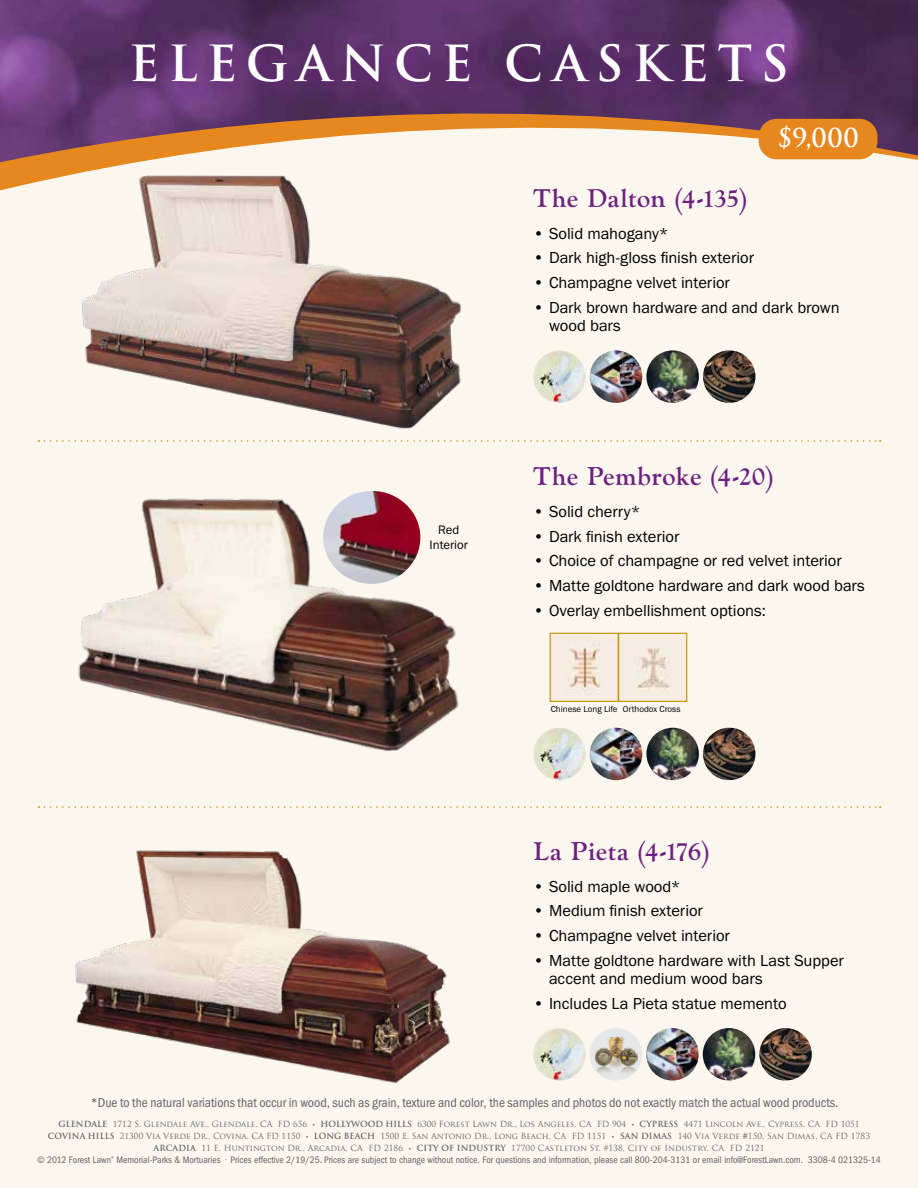
<style>
.page{position:relative;width:918px;height:1188px;background:#fbf6ee}
.page>*{position:absolute;margin:0;border:0;box-sizing:border-box;transform-origin:0 0}
.t1{font:700 48.45px "Trajan Pro";letter-spacing:.18em;color:#fff}
.t2{font:700 25.5px "LTC Goudy Oldstyle Pro";letter-spacing:.025em;color:#6c217f}
.t3{font:700 25.5px "Trajan Pro";color:#fff}
.t4{font:16.5px/18px "Franklin Gothic URW Boo";letter-spacing:-.005em;color:#000}
.t5{font:13.5px "Franklin Gothic URW Cond";color:#636466}
.t6{font:12.75px/15.3px "Franklin Gothic URW Boo";color:#000;text-align:center}
.t7{font:condensed 9.75px "Franklin Gothic LT Pro";color:#636466}
.t8{font:9px "Franklin Gothic URW Boo";color:#000}
.t9{font:8.25px/12px "Trajan Pro";color:#636466;text-align:center}
.s1{font-weight:700}
.s2{font-family:"LTC Goudy Oldstyle Pro";font-size:7.2px}
.s3{font-size:7.5px}
</style>
<div class="page">
<img style="left:0;top:0;width:918px;height:114px">
<svg style="left:0;top:114px;width:918px;height:77px"></svg>
<svg style="left:125px;top:33px;width:679px;height:68px;background:#5c306b"></svg>
<div style="left:759px;top:119px;width:118px;height:40px;background:#e6881d;border-radius:18px"></div>
<svg style="left:38px;top:806px;width:843px;height:2px"></svg>
<svg style="left:38px;top:440px;width:843px;height:2px"></svg>
<img style="left:533px;top:350px;width:53px;height:53px;border-radius:26px">
<img style="left:590px;top:350px;width:52px;height:53px;border-radius:26px">
<img style="left:646px;top:350px;width:53px;height:53px;border-radius:26px">
<img style="left:703px;top:350px;width:52px;height:53px;border-radius:26px">
<img style="left:79px;top:174px;width:385px;height:255px">
<img style="left:552px;top:635px;width:133px;height:65px">
<div style="left:550px;top:633px;width:69px;height:69px;border:1px solid #c4960c"></div>
<div style="left:618px;top:633px;width:69px;height:69px;border:1px solid #c4960c"></div>
<img style="left:533px;top:728px;width:53px;height:52px;border-radius:26px">
<img style="left:590px;top:728px;width:52px;height:52px;border-radius:26px">
<img style="left:646px;top:728px;width:53px;height:52px;border-radius:26px">
<img style="left:703px;top:728px;width:52px;height:52px;border-radius:26px">
<img style="left:75px;top:850px;width:375px;height:234px">
<div style="left:590px;top:1028px;width:52px;height:53px;background:#e6e7e8;border-radius:50%"></div>
<img style="left:594px;top:1036px;width:44px;height:40px">
<img style="left:646px;top:1028px;width:53px;height:53px;border-radius:26px">
<img style="left:703px;top:1028px;width:52px;height:53px;border-radius:26px">
<img style="left:759px;top:1028px;width:53px;height:53px;border-radius:26px">
<img style="left:533px;top:1028px;width:53px;height:53px;border-radius:26px">
<img style="left:78px;top:498px;width:381px;height:253px">
<img style="left:323px;top:491px;width:97px;height:93px">
<h1 class="t1" style="left:129px;top:33px;width:662px">ELEGANCE CASKETS</h1>
<h2 class="t3" style="left:777px;top:122px;width:83px">$9,000</h2>
<p class="t6" style="left:430px;top:522px;width:40px">Red<br>Interior</p>
<h2 class="t2" style="left:533px;top:183px;width:215px">The Dalton (4-135)</h2>
<p class="t4" style="left:533px;top:224px;width:137px">• Solid mahogany*</p>
<p class="t4" style="left:533px;top:249px;width:222px">• Dark high-gloss finish exterior</p>
<p class="t4" style="left:533px;top:273px;width:198px">• Champagne velvet interior</p>
<p class="t4" style="left:549px;top:298px;width:292px;text-indent:-16px">• Dark brown hardware and and dark brown wood bars</p>
<h2 class="t2" style="left:533px;top:461px;width:242px">The Pembroke (4-20)</h2>
<p class="t4" style="left:533px;top:502px;width:109px">• Solid cherry*</p>
<p class="t4" style="left:533px;top:527px;width:148px">• Dark finish exterior</p>
<p class="t4" style="left:533px;top:552px;width:310px">• Choice of champagne or red velvet interior</p>
<p class="t4" style="left:533px;top:576px;width:333px">• Matte goldtone hardware and dark wood bars</p>
<p class="t4" style="left:533px;top:601px;width:234px">• Overlay embellishment options:</p>
<p class="t8" style="left:551px;top:703px;width:131px">Chinese Long Life Orthodox Cross</p>
<h2 class="t2" style="left:533px;top:836px;width:178px">La Pieta (4-176)</h2>
<p class="t4" style="left:533px;top:877px;width:149px">• Solid maple wood*</p>
<p class="t4" style="left:533px;top:901px;width:171px">• Medium finish exterior</p>
<p class="t4" style="left:533px;top:926px;width:198px">• Champagne velvet interior</p>
<p class="t4" style="left:549px;top:951px;width:297px;text-indent:-16px">• Matte goldtone hardware with Last Supper accent and medium wood bars</p>
<p class="t4" style="left:533px;top:994px;width:255px">• Includes La Pieta statue memento</p>
<p class="t5" style="left:91px;top:1093px;width:749px">*Due to the natural variations that occur in wood, such as grain, texture and color, the samples and photos do not exactly match the actual wood products.</p>
<p class="t9" style="left:48px;top:1118px;width:824px"><span class="s1">GLENDALE</span> 1712 S. Glendale Ave., Glendale, CA FD 656 <span class="s2">•</span> <span class="s1">HOLLYWOOD HILLS</span> 6300 Forest Lawn Dr., Los Angeles, CA FD 904 <span class="s2">•</span> <span class="s1">CYPRESS</span> 4471 Lincoln Ave., Cypress, CA FD 1051<br><span class="s1">COVINA HILLS</span> 21300 Via Verde Dr., Covina, CA FD 1150 <span class="s2">•</span> <span class="s1">LONG BEACH</span> 1500 E. San Antonio Dr., Long Beach, CA FD 1151 <span class="s2">•</span> <span class="s1">SAN DIMAS</span> 140 Via Verde <span class="s1">#</span>150, San Dimas, CA FD 1783<br><span class="s1">ARCADIA</span> 11 E. Huntington Dr., Arcadia, CA FD 2186 <span class="s2">•</span> <span class="s1">CITY OF INDUSTRY</span> 17700 Castleton St. #138, City of Industry, CA FD 2121</p>
<p class="t7" style="left:37px;top:1154px;width:845px">© 2012 Forest Lawn<sup>®</sup> Memorial-Parks &amp; Mortuaries <span class="s3">•</span> Prices effective 2/19/25. Prices are subject to change without notice. For questions and information, please call 800-204-3131 or email info@ForestLawn.com. 3308-4 021325-14</p>
</div>
